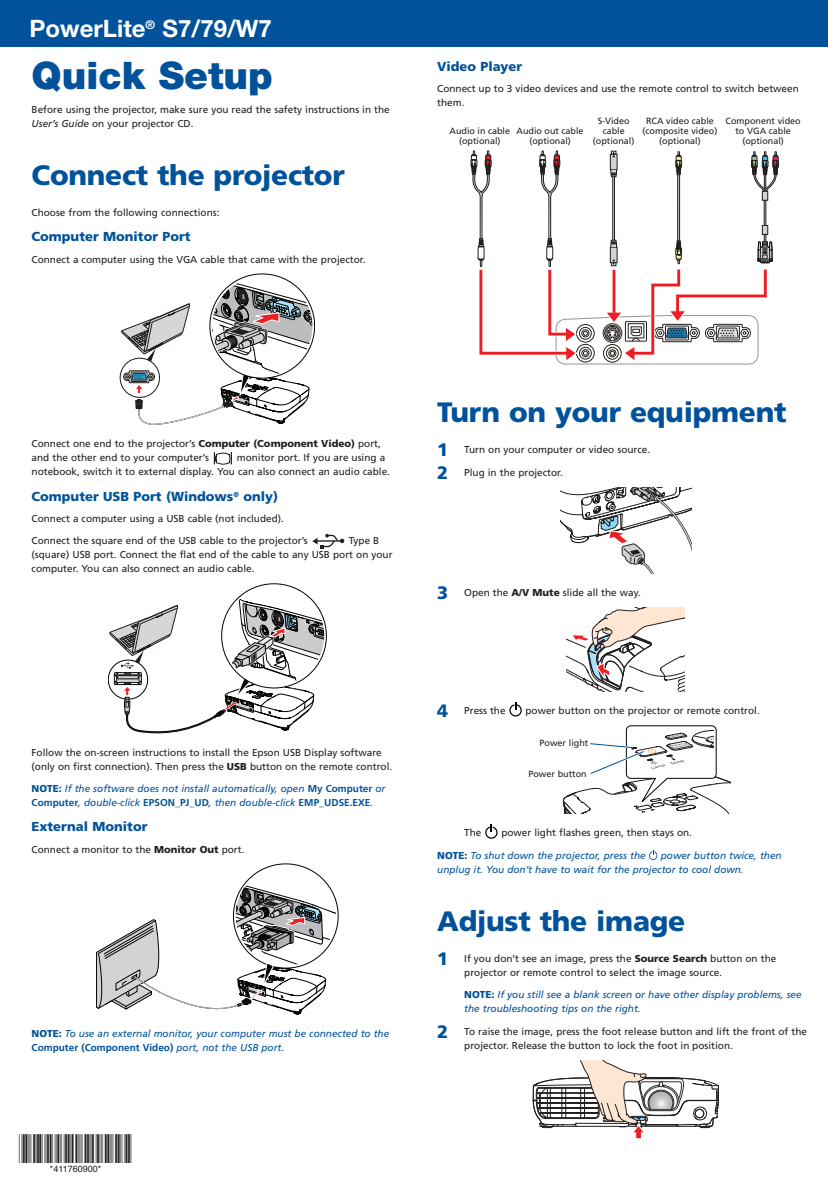
<style>
.page{position:relative;width:828px;height:1191px;background:#fff}
.page>*{position:absolute;margin:0;border:0;box-sizing:border-box;transform-origin:0 0}
.t1{font:900 38px "Helvetica Neue";color:#01529a}
.t2{font:900 28px "Frutiger";letter-spacing:-.01em;color:#01529a}
.t3{font:700 24px "Helvetica Neue";color:#fff}
.t4{font:900 13px "Frutiger";color:#01529a}
.t5{font:10px/14px "Frutiger";color:#231f20}
.t6{font:italic 10px/14px "Frutiger";color:#01529a}
.t7{font:9px/10px "Frutiger";color:#231f20;text-align:center}
.t8{font:9px "Helvetica";color:#231f20}
.s1{font-style:italic}
.s2{font-weight:900}
.s3{font-weight:900;font-style:normal}
.s4{font-weight:700;font-style:normal}
.s5{font-weight:900;font-size:18px;color:#01529a}
</style>
<div class="page">
<svg style="left:120px;top:274px;width:195px;height:151px"></svg>
<svg style="left:214px;top:452px;width:18px;height:12px"></svg>
<svg style="left:312px;top:534px;width:32px;height:14px"></svg>
<svg style="left:108px;top:583px;width:218px;height:150px"></svg>
<svg style="left:96px;top:863px;width:242px;height:151px"></svg>
<svg style="left:471px;top:151px;width:308px;height:213px"></svg>
<svg style="left:560px;top:487px;width:131px;height:87px"></svg>
<svg style="left:567px;top:607px;width:117px;height:85px"></svg>
<svg style="left:509px;top:702px;width:13px;height:14px"></svg>
<svg style="left:563px;top:725px;width:167px;height:89px"></svg>
<svg style="left:485px;top:824px;width:12px;height:14px"></svg>
<svg style="left:649px;top:850px;width:8px;height:10px"></svg>
<svg style="left:532px;top:1060px;width:187px;height:79px"></svg>
<div style="left:0;top:0;width:828px;height:47px;background:#01529a"></div>
<h3 class="t3" style="left:30px;top:13px;width:244px">PowerLite<sup>®</sup> S7/79/W7</h3>
<h1 class="t1" style="left:32px;top:53px;width:243px">Quick Setup</h1>
<p class="t5" style="left:32px;top:103px;width:360px">Before using the projector, make sure you read the safety instructions in the<br><span class="s1">User’s Guide</span> on your projector CD.</p>
<h2 class="t2" style="left:32px;top:158px;width:315px">Connect the projector</h2>
<p class="t5" style="left:32px;top:205px;width:189px">Choose from the following connections:</p>
<h3 class="t4" style="left:32px;top:229px;width:161px">Computer Monitor Port</h3>
<p class="t5" style="left:32px;top:252px;width:335px">Connect a computer using the VGA cable that came with the projector.</p>
<h3 class="t4" style="left:437px;top:59px;width:87px">Video Player</h3>
<p class="t5" style="left:437px;top:82px;width:363px">Connect up to 3 video devices and use the remote control to switch between them.</p>
<p class="t7" style="left:642px;top:116px;width:76px">RCA video cable (composite video) (optional)</p>
<p class="t7" style="left:593px;top:116px;width:43px">S-Video cable (optional)</p>
<p class="t7" style="left:725px;top:116px;width:77px">Component video to VGA cable (optional)</p>
<p class="t7" style="left:449px;top:126px;width:62px">Audio in cable (optional)</p>
<p class="t7" style="left:516px;top:126px;width:69px">Audio out cable (optional)</p>
<p class="t5" style="left:32px;top:437px;width:351px">Connect one end to the projector’s <span class="s2">Computer (Component Video)</span> port, and the other end to your computer’s</p>
<p class="t5" style="left:32px;top:451px;width:360px;text-indent:205px">monitor port. If you are using a notebook, switch it to external display. You can also connect an audio cable.</p>
<h3 class="t4" style="left:32px;top:488px;width:248px">Computer USB Port (Windows<sup>®</sup> only)</h3>
<p class="t5" style="left:32px;top:511px;width:254px">Connect a computer using a USB cable (not included).</p>
<p class="t5" style="left:32px;top:534px;width:278px">Connect the square end of the USB cable to the projector’s</p>
<p class="t5" style="left:32px;top:534px;width:362px;text-indent:317px">Type B (square) USB port. Connect the flat end of the cable to any USB port on your computer. You can also connect an audio cable.</p>
<p class="t5" style="left:32px;top:745px;width:362px">Follow the on-screen instructions to install the Epson USB Display software (only on first connection). Then press the <span class="s2">USB</span> button on the remote control.</p>
<p class="t6" style="left:32px;top:781px;width:355px"><span class="s3">NOTE:</span> If the software does not install automatically, open <span class="s4">My Computer</span> or<br><span class="s4">Computer</span>, double-click <span class="s4">EPSON_PJ_UD</span>, then double-click <span class="s4">EMP_UDSE.EXE</span>.</p>
<h3 class="t4" style="left:32px;top:819px;width:117px">External Monitor</h3>
<p class="t5" style="left:32px;top:842px;width:214px">Connect a monitor to the <span class="s2">Monitor Out</span> port.</p>
<p class="t6" style="left:32px;top:1026px;width:359px"><span class="s3">NOTE:</span> To use an external monitor, your computer must be connected to the<br><span class="s4">Computer (Component Video)</span> port, not the USB port.</p>
<p class="t8" style="left:29px;top:1162px;width:73px">✔ *411760900*</p>
<h2 class="t2" style="left:437px;top:395px;width:351px">Turn on your equipment</h2>
<p class="t5" style="left:437px;top:443px;width:214px"><span class="s5">1</span> Turn on your computer or video source.</p>
<p class="t5" style="left:437px;top:465px;width:127px"><span class="s5">2</span> Plug in the projector.</p>
<p class="t5" style="left:437px;top:585px;width:205px"><span class="s5">3</span> Open the <span class="s2">A/V Mute</span> slide all the way.</p>
<p class="t5" style="left:437px;top:703px;width:70px"><span class="s5">4</span> Press the</p>
<p class="t5" style="left:525px;top:703px;width:236px">power button on the projector or remote control.</p>
<p class="t7" style="left:539px;top:738px;width:50px">Power light</p>
<p class="t7" style="left:528px;top:769px;width:60px">Power button</p>
<p class="t5" style="left:464px;top:826px;width:19px">The</p>
<p class="t5" style="left:501px;top:826px;width:192px">power light flashes green, then stays on.</p>
<p class="t6" style="left:437px;top:848px;width:210px"><span class="s3">NOTE:</span> To shut down the projector, press the</p>
<p class="t6" style="left:437px;top:848px;width:346px;text-indent:224px">power button twice, then unplug it. You don’t have to wait for the projector to cool down.</p>
<h2 class="t2" style="left:437px;top:904px;width:250px">Adjust the image</h2>
<p class="t5" style="left:464px;top:951px;width:314px;text-indent:-27px"><span class="s5">1</span> If you don’t see an image, press the <span class="s2">Source Search</span> button on the projector or remote control to select the image source.</p>
<p class="t6" style="left:464px;top:987px;width:339px"><span class="s3">NOTE:</span> If you still see a blank screen or have other display problems, see the troubleshooting tips on the right.</p>
<p class="t5" style="left:464px;top:1024px;width:344px;text-indent:-27px"><span class="s5">2</span> To raise the image, press the foot release button and lift the front of the projector. Release the button to lock the foot in position.</p>
</div>
